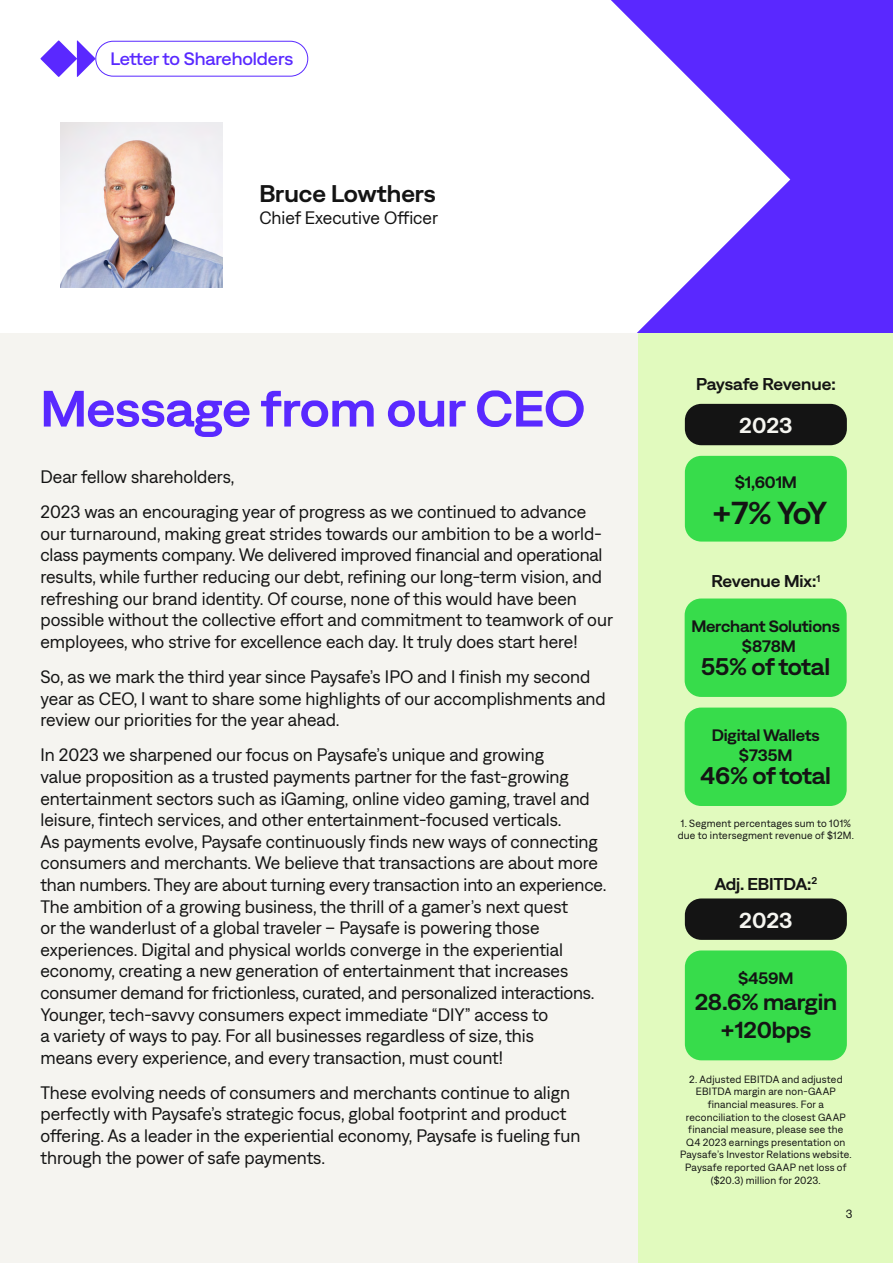
<style>
.page{position:relative;width:893px;height:1263px;background:#fff}
.page>*{position:absolute;margin:0;border:0;box-sizing:border-box;transform-origin:0 0}
.t1{font:600 51px "Denim WD";letter-spacing:-.005em;color:#5929ff}
.t2{font:600 31.65px "Denim WD";color:#141414}
.t3{font:600 24px "Denim WD";letter-spacing:-.01em;color:#141414}
.t4{font:600 23.1px/27.2px "Denim WD";letter-spacing:-.01em;color:#141414;text-align:center}
.t5{font:600 21.9px "Denim WD";letter-spacing:-.005em;color:#f5f5f0}
.t6{font:18px/21.6px "Denim";color:#141414}
.t7{font:500 18px "Denim WD";letter-spacing:-.005em;color:#5929ff}
.t8{font:600 16.95px "Denim WD";letter-spacing:-.01em;color:#141414}
.t9{font:600 16.5px/19.8px "Denim WD";letter-spacing:-.01em;color:#141414;text-align:center}
.t10{font:12px "Denim";color:#141414}
.t11{font:10.5px/12.6px "Denim";letter-spacing:.02em;color:#141414}
</style>
<div class="page">
<div style="left:602px;top:0;width:291px;height:333px;background:#5a28ff"></div>
<svg style="left:602px;top:0;width:188px;height:333px;fill:#fff"></svg>
<div style="left:0;top:333px;width:893px;height:930px;background:#f5f4f0"></div>
<img style="left:60px;top:122px;width:163px;height:166px">
<svg style="left:40px;top:41px;width:55px;height:36px"></svg>
<div style="left:95px;top:41px;width:213px;height:36px;border:1px solid #5929ff;border-radius:17px"></div>
<div style="left:639px;top:333px;width:254px;height:930px;background:#e1fabe"></div>
<div style="left:685px;top:898px;width:162px;height:42px;background:#141414;border-radius:16px"></div>
<div style="left:685px;top:950px;width:162px;height:110px;background:#37dc4b;border-radius:16px"></div>
<div style="left:685px;top:404px;width:162px;height:41px;background:#141414;border-radius:16px"></div>
<div style="left:685px;top:456px;width:162px;height:86px;background:#37dc4b;border-radius:16px"></div>
<div style="left:685px;top:707px;width:162px;height:99px;background:#37dc4b;border-radius:16px"></div>
<div style="left:685px;top:598px;width:162px;height:99px;background:#37dc4b;border-radius:16px"></div>
<p class="t7" style="left:110px;top:46px;width:184px">Letter to Shareholders</p>
<h3 class="t3" style="left:259px;top:176px;width:178px">Bruce Lowthers</h3>
<p class="t6" style="left:259px;top:206px;width:180px">Chief Executive Officer</p>
<h1 class="t1" style="left:40px;top:372px;width:546px">Message from our CEO</h1>
<p class="t6" style="left:40px;top:458px;width:547px;line-height:35.1px">Dear fellow shareholders,<br>2023 was an encouraging year of progress as we continued to advance</p>
<p class="t6" style="left:40px;top:522px;width:574px">our turnaround, making great strides towards our ambition to be a world&shy;class payments company. We delivered improved financial and operational results, while further reducing our debt, refining our long-term vision, and refreshing our brand identity. Of course, none of this would have been possible without the collective effort and commitment to teamwork of our employees, who strive for excellence each day. It truly does start here!</p>
<p class="t6" style="left:40px;top:665px;width:567px">So, as we mark the third year since Paysafe’s IPO and I finish my second year as CEO, I want to share some highlights of our accomplishments and review our priorities for the year ahead.</p>
<p class="t6" style="left:40px;top:743px;width:567px">In 2023 we sharpened our focus on Paysafe’s unique and growing<br>value proposition as a trusted payments partner for the fast-growing entertainment sectors such as iGaming, online video gaming, travel and leisure, fintech services, and other entertainment-focused verticals.<br>As payments evolve, Paysafe continuously finds new ways of connecting consumers and merchants. We believe that transactions are about more than numbers. They are about turning every transaction into an experience.<br>The ambition of a growing business, the thrill of a gamer’s next quest<br>or the wanderlust of a global traveler – Paysafe is powering those experiences. Digital and physical worlds converge in the experiential economy, creating a new generation of entertainment that increases consumer demand for frictionless, curated, and personalized interactions.<br>Younger, tech-savvy consumers expect immediate “DIY” access to<br>a variety of ways to pay. For all businesses regardless of size, this<br>means every experience, and every transaction, must count!</p>
<p class="t6" style="left:40px;top:1080px;width:541px">These evolving needs of consumers and merchants continue to align perfectly with Paysafe’s strategic focus, global footprint and product offering. As a leader in the experiential economy, Paysafe is fueling fun through the power of safe payments.</p>
<p class="t8" style="left:696px;top:372px;width:141px">Paysafe Revenue:</p>
<p class="t5" style="left:739px;top:409px;width:55px">2023</p>
<p class="t9" style="left:735px;top:471px;width:64px">$1,601M</p>
<h2 class="t2" style="left:712px;top:490px;width:117px">+7% YoY</h2>
<p class="t8" style="left:711px;top:569px;width:110px">Revenue Mix:<sup>1</sup></p>
<p class="t9" style="left:691px;top:615px;width:150px">Merchant Solutions $878M</p>
<h3 class="t3" style="left:701px;top:649px;width:130px">55% of total</h3>
<p class="t9" style="left:712px;top:725px;width:109px">Digital Wallets $735M</p>
<h3 class="t3" style="left:700px;top:758px;width:132px">46% of total</h3>
<p class="t11" style="left:678px;top:816px;width:178px">1. Segment percentages sum to 101% due to intersegment revenue of $12M.</p>
<p class="t8" style="left:714px;top:871px;width:104px">Adj. EBITDA:<sup>2</sup></p>
<p class="t5" style="left:739px;top:904px;width:55px">2023</p>
<p class="t9" style="left:738px;top:967px;width:57px">$459M</p>
<p class="t4" style="left:695px;top:987px;width:144px">28.6% margin +120bps</p>
<p class="t11" style="left:680px;top:1072px;width:173px;text-align:center">2. Adjusted EBITDA and adjusted<br>EBITDA margin are non-GAAP financial measures. For a reconciliation to the closest GAAP financial measure, please see the<br>Q4 2023 earnings presentation on<br>Paysafe’s Investor Relations website.<br>Paysafe reported GAAP net loss of ($20.3) million for 2023.</p>
<p class="t10" style="left:846px;top:1205px;width:8px">3</p>
<p class="t10" style="left:846px;top:1210px;width:8px">3</p>
</div>
